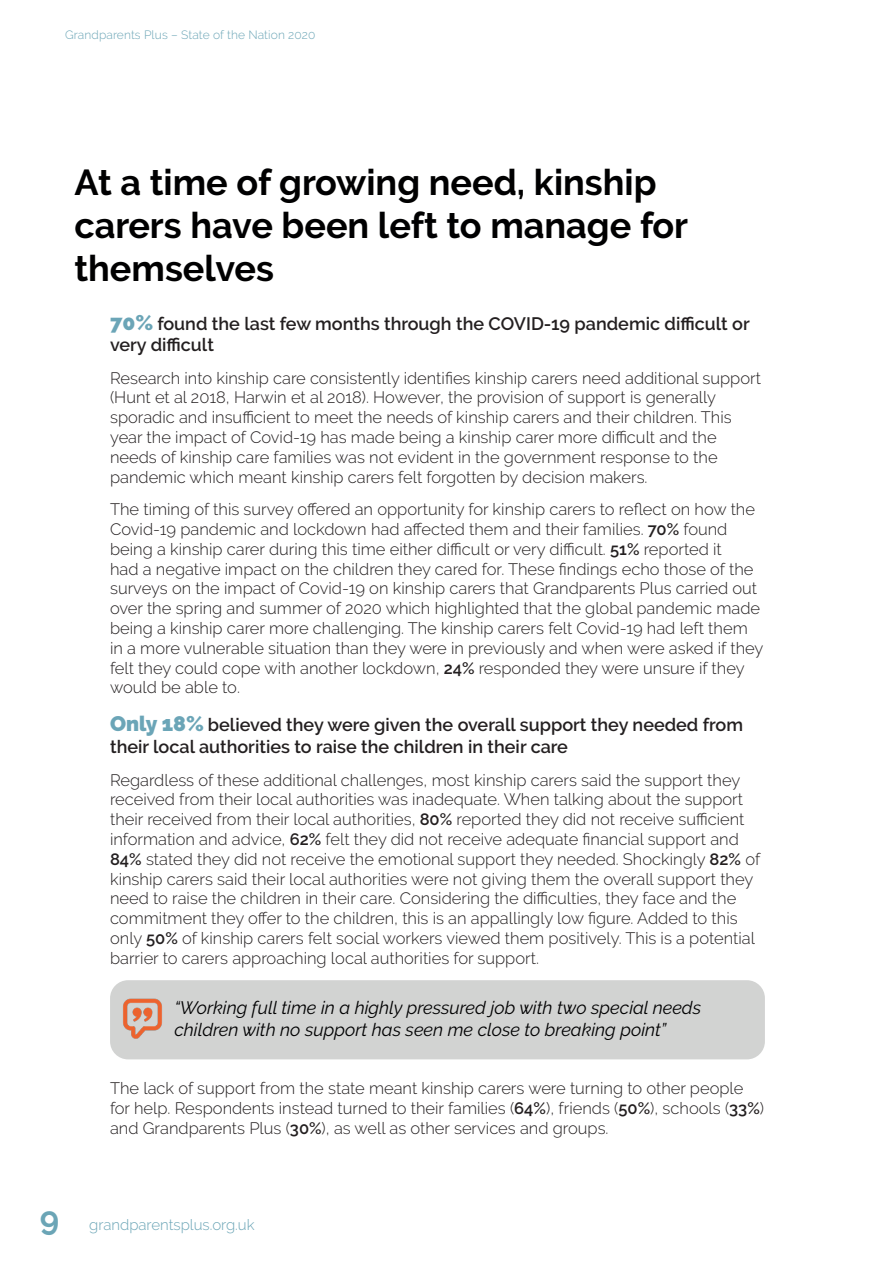
<style>
.page{position:relative;width:893px;height:1263px;background:#fff}
.page>*{position:absolute;margin:0;border:0;box-sizing:border-box;transform-origin:0 0}
.t1{font:700 36px/43.2px "Raleway";color:#000001}
.t2{font:600 18px/21.6px "Raleway";color:#231f20}
.t3{font:italic 18px/21.6px "Raleway";color:#000001}
.t4{font:300 16.5px/19.8px "Raleway";color:#231f20}
.t5{font:300 15px "Raleway";color:#6ba5b6}
.t6{font:300 12px "Raleway";letter-spacing:.01em;color:#6ba5b6}
.s1{font-weight:900;font-size:21px;color:#6ba5b7}
.s2{font-weight:600}
.s3{font-weight:700;font-size:33px}
</style>
<div class="page">
<div style="left:110px;top:980px;width:655px;height:79px;background:#d2d3d2;border-radius:18px"></div>
<img style="left:123px;top:998px;width:39px;height:41px">
<p class="t6" style="left:65px;top:28px;width:252px">Grandparents Plus – State of the Nation 2020</p>
<p class="t1" style="left:74px;top:161px;width:615px">At a time of growing need, kinship carers have been left to manage for themselves</p>
<p class="t2" style="left:110px;top:312px;width:641px"><span class="s1">70%</span> found the last few months through the COVID-19 pandemic difficult or very difficult</p>
<p class="t4" style="left:110px;top:368px;width:652px">Research into kinship care consistently identifies kinship carers need additional support (Hunt et al 2018, Harwin et al 2018). However, the provision of support is generally sporadic and insufficient to meet the needs of kinship carers and their children. This year the impact of Covid-19 has made being a kinship carer more difficult and the needs of kinship care families was not evident in the government response to the pandemic which meant kinship carers felt forgotten by decision makers.</p>
<p class="t4" style="left:110px;top:499px;width:655px">The timing of this survey offered an opportunity for kinship carers to reflect on how the Covid-19 pandemic and lockdown had affected them and their families. <span class="s2">70%</span> found being a kinship carer during this time either difficult or very difficult. <span class="s2">51%</span> reported it<br>had a negative impact on the children they cared for. These findings echo those of the surveys on the impact of Covid-19 on kinship carers that Grandparents Plus carried out over the spring and summer of 2020 which highlighted that the global pandemic made being a kinship carer more challenging. The kinship carers felt Covid-19 had left them in a more vulnerable situation than they were in previously and when were asked if they felt they could cope with another lockdown, <span class="s2">24%</span> responded they were unsure if they would be able to.</p>
<p class="t2" style="left:110px;top:714px;width:634px"><span class="s1">Only 18%</span> believed they were given the overall support they needed from their local authorities to raise the children in their care</p>
<p class="t4" style="left:110px;top:770px;width:652px">Regardless of these additional challenges, most kinship carers said the support they received from their local authorities was inadequate. When talking about the support their received from their local authorities, <span class="s2">80%</span> reported they did not receive sufficient information and advice, <span class="s2">62%</span> felt they did not receive adequate financial support and <span class="s2">84%</span> stated they did not receive the emotional support they needed. Shockingly <span class="s2">82%</span> of kinship carers said their local authorities were not giving them the overall support they need to raise the children in their care. Considering the difficulties, they face and the commitment they offer to the children, this is an appallingly low figure. Added to this only <span class="s2">50%</span> of kinship carers felt social workers viewed them positively. This is a potential barrier to carers approaching local authorities for support.</p>
<p class="t3" style="left:174px;top:997px;width:528px">“Working full time in a highly pressured job with two special needs children with no support has seen me close to breaking point”</p>
<p class="t4" style="left:110px;top:1078px;width:655px">The lack of support from the state meant kinship carers were turning to other people for help. Respondents instead turned to their families (<span class="s2">64%</span>), friends (<span class="s2">50%</span>), schools (<span class="s2">33%</span>) and Grandparents Plus (<span class="s2">30%</span>), as well as other services and groups.</p>
<p class="t5" style="left:40px;top:1215px;width:216px"><span class="s3">9</span> grandparentsplus.org.uk</p>
</div>
